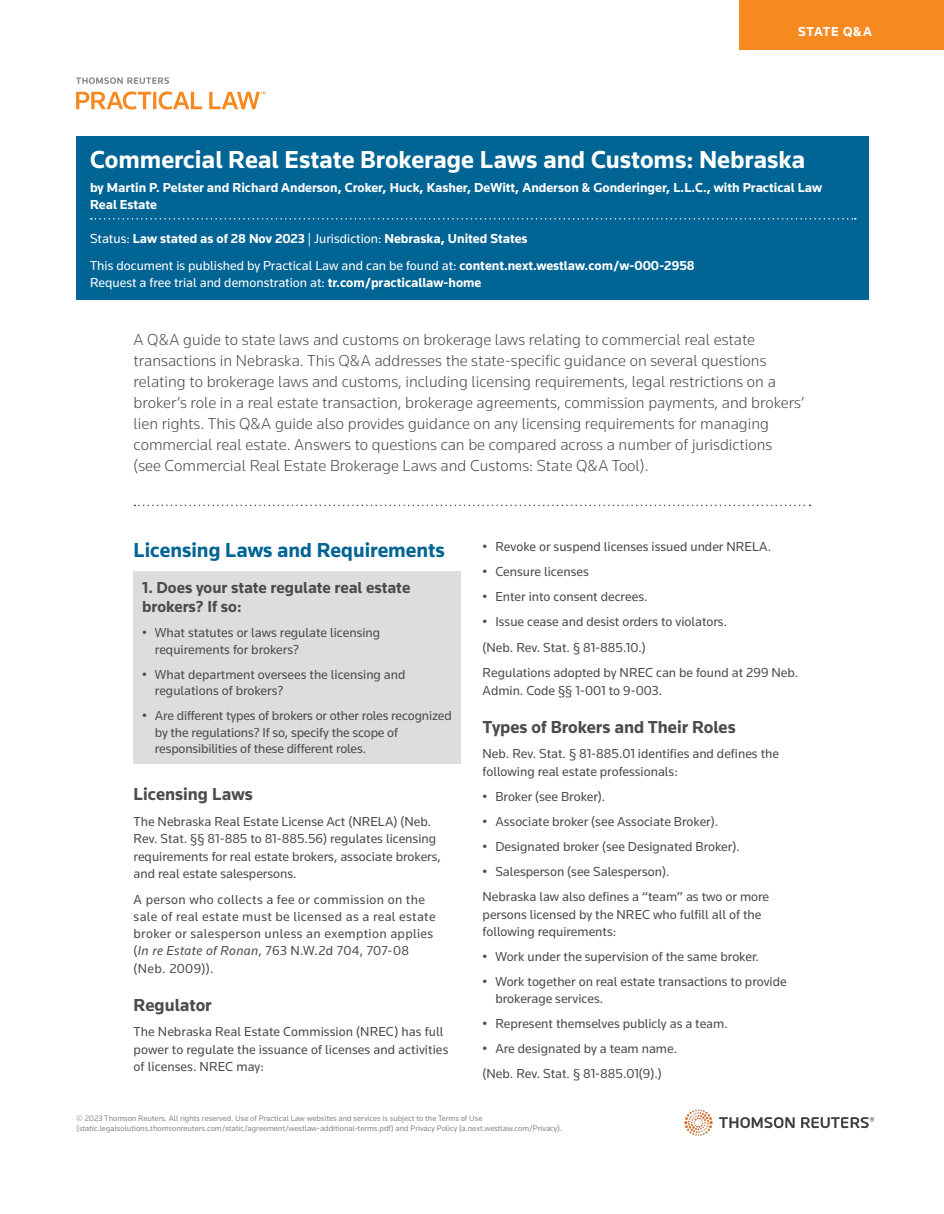
<style>
.page{position:relative;width:944px;height:1214px;background:#fff}
.page>*{position:absolute;margin:0;border:0;box-sizing:border-box;transform-origin:0 0}
.t1{font:700 25.5px "Knowledge";color:#fff}
.t2{font:700 21px "Knowledge";color:#006494}
.t3{font:700 18px "Knowledge";color:#4b4c4d}
.t4{font:300 16.5px/21px "Knowledge";color:#4b4c4d}
.t5{font:700 16.5px/19.5px "Knowledge";color:#4b4c4d}
.t6{font:13.5px/17.2px "Knowledge";color:#4b4c4d}
.t7{font:700 13.5px/16.5px "Knowledge";color:#fff}
.t8{font:13.5px/17.2px "Knowledge";letter-spacing:.025em;color:#4b4c4d}
.t9{font:13.5px "Knowledge";color:#fff}
.t10{font:8.25px/9.8px "Knowledge";color:#86888b}
.s1{font-weight:400}
.s2{font-weight:700}
.s3{font-style:italic}
</style>
<div class="page">
<div style="left:739px;top:0;width:205px;height:49px;background:#f6891f"></div>
<svg style="left:76px;top:91px;width:189px;height:19px"></svg>
<svg style="left:76px;top:77px;width:93px;height:7px"></svg>
<img style="left:684px;top:1109px;width:191px;height:27px">
<div style="left:77px;top:136px;width:792px;height:163px;background:#006494"></div>
<svg style="left:91px;top:218px;width:764px;height:1px"></svg>
<svg style="left:134px;top:504px;width:676px;height:2px"></svg>
<div style="left:134px;top:571px;width:327px;height:192px;background:#dcdddf"></div>
<p class="t7" style="left:798px;top:23px;width:75px">STATE Q&amp;A</p>
<h1 class="t1" style="left:90px;top:144px;width:716px">Commercial Real Estate Brokerage Laws and Customs: Nebraska</h1>
<p class="t7" style="left:90px;top:179px;width:733px">by Martin P. Pelster and Richard Anderson, Croker, Huck, Kasher, DeWitt, Anderson &amp; Gonderinger, L.L.C., with Practical Law<br>Real Estate</p>
<p class="t7" style="left:90px;top:225px;width:606px;line-height:27.2px"><span class="s1">Status:</span> Law stated as of 28 Nov 2023 <span class="s1">| Jurisdiction:</span> Nebraska, United States<br><span class="s1">This document is published by Practical Law and can be found at:</span> content.next.westlaw.com/w-000-2958</p>
<p class="t9" style="left:90px;top:274px;width:393px">Request a free trial and demonstration at: <span class="s2">tr.com/practicallaw-home</span></p>
<p class="t4" style="left:134px;top:328px;width:672px">A Q&amp;A guide to state laws and customs on brokerage laws relating to commercial real estate transactions in Nebraska. This Q&amp;A addresses the state-specific guidance on several questions relating to brokerage laws and customs, including licensing requirements, legal restrictions on a broker’s role in a real estate transaction, brokerage agreements, commission payments, and brokers’ lien rights. This Q&amp;A guide also provides guidance on any licensing requirements for managing commercial real estate. Answers to questions can be compared across a number of jurisdictions<br>(see Commercial Real Estate Brokerage Laws and Customs: State Q&amp;A Tool).</p>
<h2 class="t2" style="left:134px;top:536px;width:313px">Licensing Laws and Requirements</h2>
<p class="t5" style="left:142px;top:577px;width:270px">1. Does your state regulate real estate brokers? If so:</p>
<p class="t6" style="left:155px;top:624px;width:227px;line-height:16.5px;text-indent:-13px">• What statutes or laws regulate licensing requirements for brokers?</p>
<p class="t6" style="left:155px;top:666px;width:252px;line-height:16.5px;text-indent:-13px">• What department oversees the licensing and regulations of brokers?</p>
<p class="t6" style="left:155px;top:707px;width:298px;line-height:16.5px;text-indent:-13px">• Are different types of brokers or other roles recognized by the regulations? If so, specify the scope of responsibilities of these different roles.</p>
<h3 class="t3" style="left:134px;top:783px;width:121px">Licensing Laws</h3>
<p class="t6" style="left:134px;top:812px;width:309px">The Nebraska Real Estate License Act (NRELA) (Neb.<br>Rev. Stat. §§ 81-885 to 81-885.56) regulates licensing requirements for real estate brokers, associate brokers, and real estate salespersons.</p>
<p class="t8" style="left:134px;top:890px;width:303px">A person who collects a fee or commission on the sale of real estate must be licensed as a real estate broker or salesperson unless an exemption applies (<span class="s3">In re Estate of Ronan</span>, 763 N.W.2d 704, 707-08 (Neb. 2009)).</p>
<h3 class="t3" style="left:134px;top:993px;width:80px">Regulator</h3>
<p class="t6" style="left:134px;top:1023px;width:316px">The Nebraska Real Estate Commission (NREC) has full power to regulate the issuance of licenses and activities of licenses. NREC may:</p>
<p class="t6" style="left:482px;top:537px;width:290px">• Revoke or suspend licenses issued under NRELA.</p>
<p class="t6" style="left:482px;top:562px;width:108px">• Censure licenses</p>
<p class="t6" style="left:482px;top:587px;width:166px">• Enter into consent decrees.</p>
<p class="t6" style="left:482px;top:608px;width:317px;line-height:25.8px">• Issue cease and desist orders to violators.<br>(Neb. Rev. Stat. § 81-885.10.)<br>Regulations adopted by NREC can be found at 299 Neb.</p>
<p class="t6" style="left:482px;top:681px;width:181px">Admin. Code §§ 1-001 to 9-003.</p>
<h3 class="t3" style="left:482px;top:715px;width:255px">Types of Brokers and Their Roles</h3>
<p class="t6" style="left:482px;top:745px;width:298px">Neb. Rev. Stat. § 81-885.01 identifies and defines the following real estate professionals:</p>
<p class="t6" style="left:482px;top:787px;width:124px">• Broker (see Broker).</p>
<p class="t6" style="left:482px;top:812px;width:237px">• Associate broker (see Associate Broker).</p>
<p class="t6" style="left:482px;top:837px;width:259px">• Designated broker (see Designated Broker).</p>
<p class="t6" style="left:482px;top:858px;width:288px;line-height:25.8px">• Salesperson (see Salesperson).<br>Nebraska law also defines a “team” as two or more</p>
<p class="t6" style="left:482px;top:905px;width:280px">persons licensed by the NREC who fulfill all of the following requirements:</p>
<p class="t6" style="left:482px;top:947px;width:278px">• Work under the supervision of the same broker.</p>
<p class="t6" style="left:495px;top:973px;width:293px;line-height:16.5px;text-indent:-13px">• Work together on real estate transactions to provide brokerage services.</p>
<p class="t6" style="left:482px;top:1014px;width:247px">• Represent themselves publicly as a team.</p>
<p class="t6" style="left:482px;top:1035px;width:196px;line-height:25.8px">• Are designated by a team name. (Neb. Rev. Stat. § 81-885.01(9).)</p>
<p class="t10" style="left:77px;top:1113px;width:487px">© 2023 Thomson Reuters. All rights reserved. Use of Practical Law websites and services is subject to the Terms of Use (static.legalsolutions.thomsonreuters.com/static/agreement/westlaw-additional-terms.pdf) and Privacy Policy (a.next.westlaw.com/Privacy).</p>
</div>
